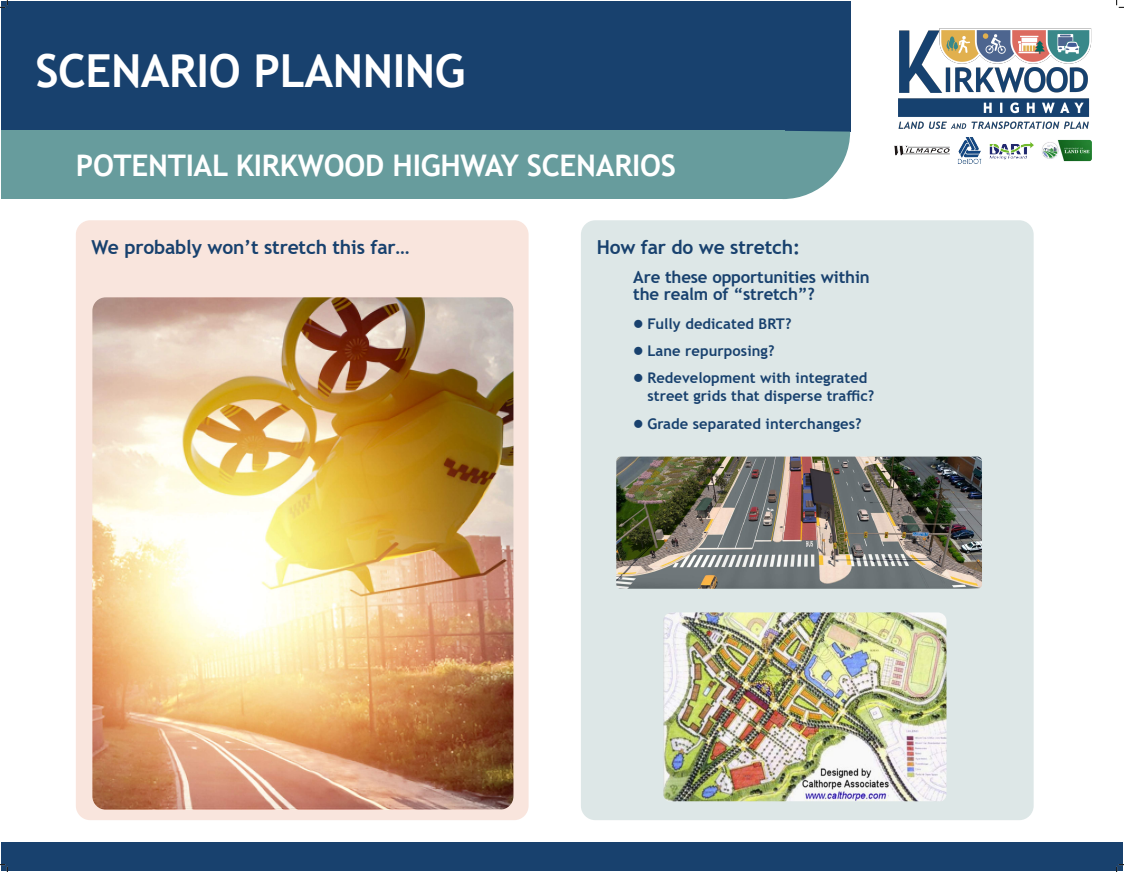
<style>
.page{position:relative;width:1124px;height:872px;background:#fff}
.page>*{position:absolute;margin:0;border:0;box-sizing:border-box;transform-origin:0 0}
.t1{font:700 45.5px "Trebuchet MS";letter-spacing:-.01em;color:#fff}
.t2{font:700 29.75px "Trebuchet MS";letter-spacing:-.01em;color:#fff}
.t3{font:700 19.25px "Trebuchet MS";letter-spacing:-.01em;color:#18416e}
.t4{font:700 16.8px/17.8px "Trebuchet MS";letter-spacing:-.01em;color:#18416e}
.t5{font:700 14.7px/17.8px "Trebuchet MS";letter-spacing:.005em;color:#18416e}
</style>
<div class="page">
<div style="left:1px;top:1px;width:849px;height:130px;background:#18416e"></div>
<img style="left:898px;top:28px;width:193px;height:101px">
<img style="left:894px;top:137px;width:197px;height:27px">
<div style="left:1px;top:842px;width:1121px;height:28px;background:#18416e"></div>
<div style="left:1px;top:131px;width:783px;height:68px;background:#679c9d"></div>
<svg style="left:784px;top:131px;width:66px;height:68px"></svg>
<div style="left:76px;top:220px;width:452px;height:600px;background:#f9e5dd;border-radius:14px"></div>
<div style="left:581px;top:220px;width:452px;height:600px;background:#dde7e7;border-radius:14px"></div>
<img style="left:663px;top:612px;width:283px;height:189px">
<img style="left:92px;top:297px;width:421px;height:512px">
<img style="left:616px;top:456px;width:366px;height:132px">
<svg style="left:0;top:0;width:8px;height:8px"></svg>
<svg style="left:0;top:864px;width:8px;height:8px"></svg>
<svg style="left:1116px;top:0;width:8px;height:8px"></svg>
<svg style="left:1116px;top:864px;width:8px;height:8px"></svg>
<p class="t1" style="left:35px;top:42px;width:431px">SCENARIO PLANNING</p>
<p class="t2" style="left:76px;top:147px;width:601px">POTENTIAL KIRKWOOD HIGHWAY SCENARIOS</p>
<p class="t3" style="left:91px;top:235px;width:320px">We probably won’t stretch this far…</p>
<p class="t3" style="left:597px;top:235px;width:205px">How far do we stretch:</p>
<p class="t4" style="left:633px;top:268px;width:238px">Are these opportunities within the realm of “stretch”?</p>
<p class="t5" style="left:647px;top:315px;width:145px">Fully dedicated BRT?</p>
<p class="t5" style="left:647px;top:342px;width:129px">Lane repurposing?</p>
<p class="t5" style="left:647px;top:369px;width:228px">Redevelopment with integrated street grids that disperse traffic?</p>
<p class="t5" style="left:647px;top:414px;width:216px">Grade separated interchanges?</p>
</div>
